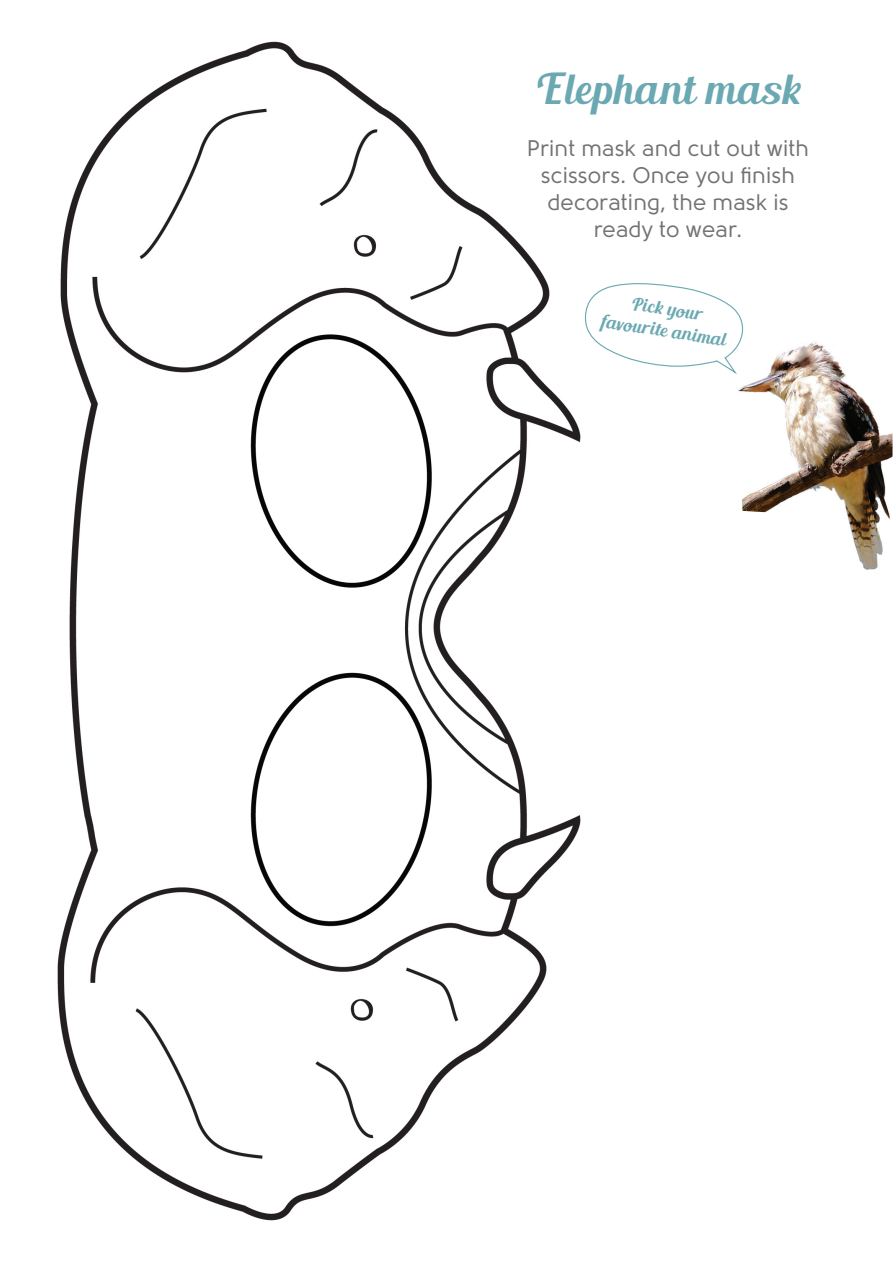
<style>
.page{position:relative;width:893px;height:1263px;background:#fff}
.page>*{position:absolute;margin:0;border:0;box-sizing:border-box;transform-origin:0 0}
.t1{font:42px "Blenda Script";letter-spacing:.025em;color:#6ba9b2}
.t2{font:22.5px/27px "Solomon";letter-spacing:.01em;color:#747173;text-align:center}
.t3{font:18px/21.6px "Blenda Script";color:#6ba9b2;text-align:center}
</style>
<div class="page">
<img style="left:57px;top:41px;width:528px;height:1180px">
<img style="left:738px;top:341px;width:154px;height:229px">
<svg style="left:585px;top:283px;width:158px;height:91px"></svg>
<p class="t1" style="left:536px;top:62px;width:266px">Elephant mask</p>
<p class="t2" style="left:527px;top:135px;width:283px">Print mask and cut out with scissors. Once you finish decorating, the mask is ready to wear.</p>
<p class="t3" style="left:606px;top:290px;width:127px;rotate:8deg">Pick your favourite animal</p>
</div>
